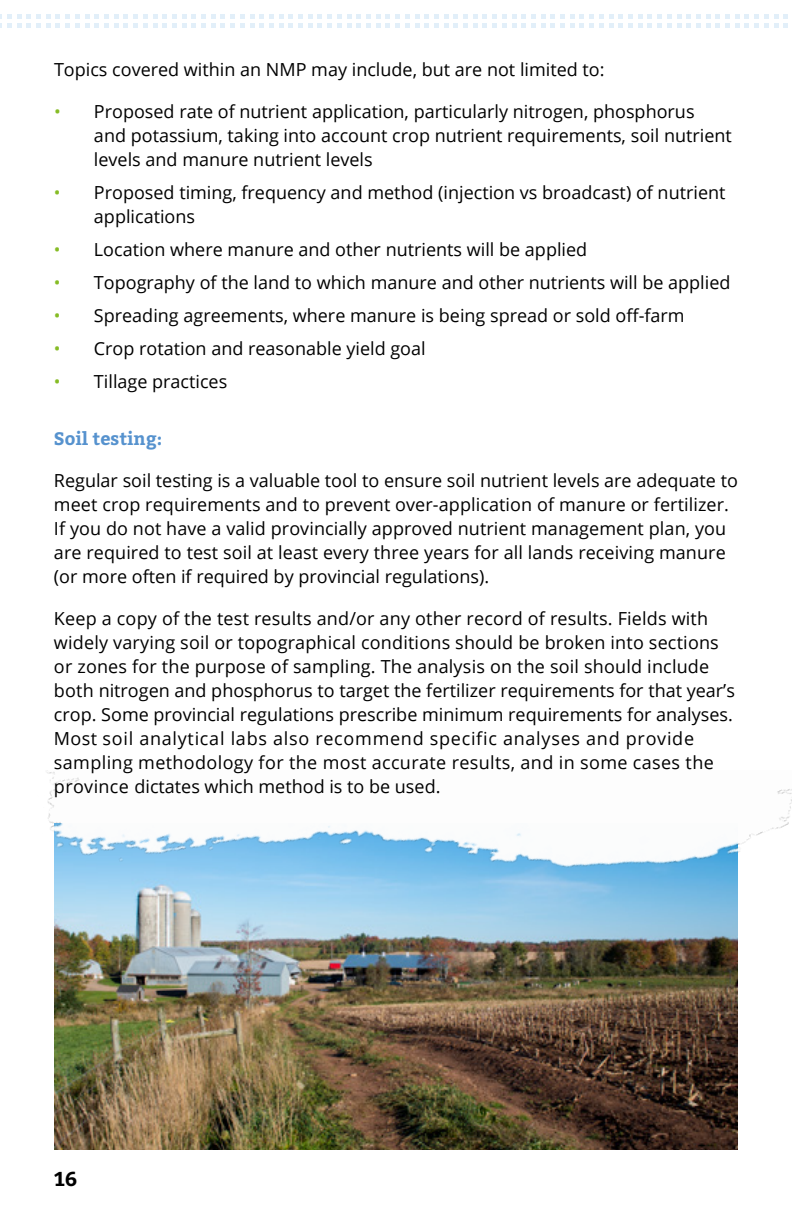
<style>
.page{position:relative;width:792px;height:1224px;background:#fff}
.page>*{position:absolute;margin:0;border:0;box-sizing:border-box;transform-origin:0 0}
.t1{font:700 20px "Bitter";color:#000}
.t2{font:18px/24px "Open Sans";color:#000}
.t3{font:700 18px "Bitter";color:#5692ce}
.s1{color:#86bc25}
</style>
<div class="page">
<svg style="left:0;top:14px;width:788px;height:14px"></svg>
<img style="left:54px;top:1077px;width:684px;height:72px">
<img style="left:47px;top:770px;width:745px;height:307px">
<p class="t2" style="left:54px;top:57px;width:552px">Topics covered within an NMP may include, but are not limited to:</p>
<p class="t2" style="left:94px;top:99px;width:639px;text-indent:-40px"><span class="s1">•</span> Proposed rate of nutrient application, particularly nitrogen, phosphorus<br>and potassium, taking into account crop nutrient requirements, soil nutrient levels and manure nutrient levels</p>
<p class="t2" style="left:94px;top:180px;width:633px;text-indent:-40px"><span class="s1">•</span> Proposed timing, frequency and method (injection vs broadcast) of nutrient applications</p>
<p class="t2" style="left:54px;top:237px;width:535px"><span class="s1">•</span> Location where manure and other nutrients will be applied</p>
<p class="t2" style="left:54px;top:270px;width:678px"><span class="s1">•</span> Topography of the land to which manure and other nutrients will be applied</p>
<p class="t2" style="left:54px;top:303px;width:632px"><span class="s1">•</span> Spreading agreements, where manure is being spread or sold off-farm</p>
<p class="t2" style="left:54px;top:336px;width:373px"><span class="s1">•</span> Crop rotation and reasonable yield goal</p>
<p class="t2" style="left:54px;top:369px;width:175px"><span class="s1">•</span> Tillage practices</p>
<p class="t3" style="left:54px;top:428px;width:110px">Soil testing:</p>
<p class="t2" style="left:54px;top:468px;width:686px">Regular soil testing is a valuable tool to ensure soil nutrient levels are adequate to meet crop requirements and to prevent over-application of manure or fertilizer.<br>If you do not have a valid provincially approved nutrient management plan, you are required to test soil at least every three years for all lands receiving manure (or more often if required by provincial regulations).</p>
<p class="t2" style="left:54px;top:606px;width:683px">Keep a copy of the test results and/or any other record of results. Fields with widely varying soil or topographical conditions should be broken into sections or zones for the purpose of sampling. The analysis on the soil should include both nitrogen and phosphorus to target the fertilizer requirements for that year’s crop. Some provincial regulations prescribe minimum requirements for analyses.<br>Most soil analytical labs also recommend specific analyses and provide sampling methodology for the most accurate results, and in some cases the province dictates which method is to be used.</p>
<p class="t1" style="left:54px;top:1167px;width:25px">16</p>
</div>
